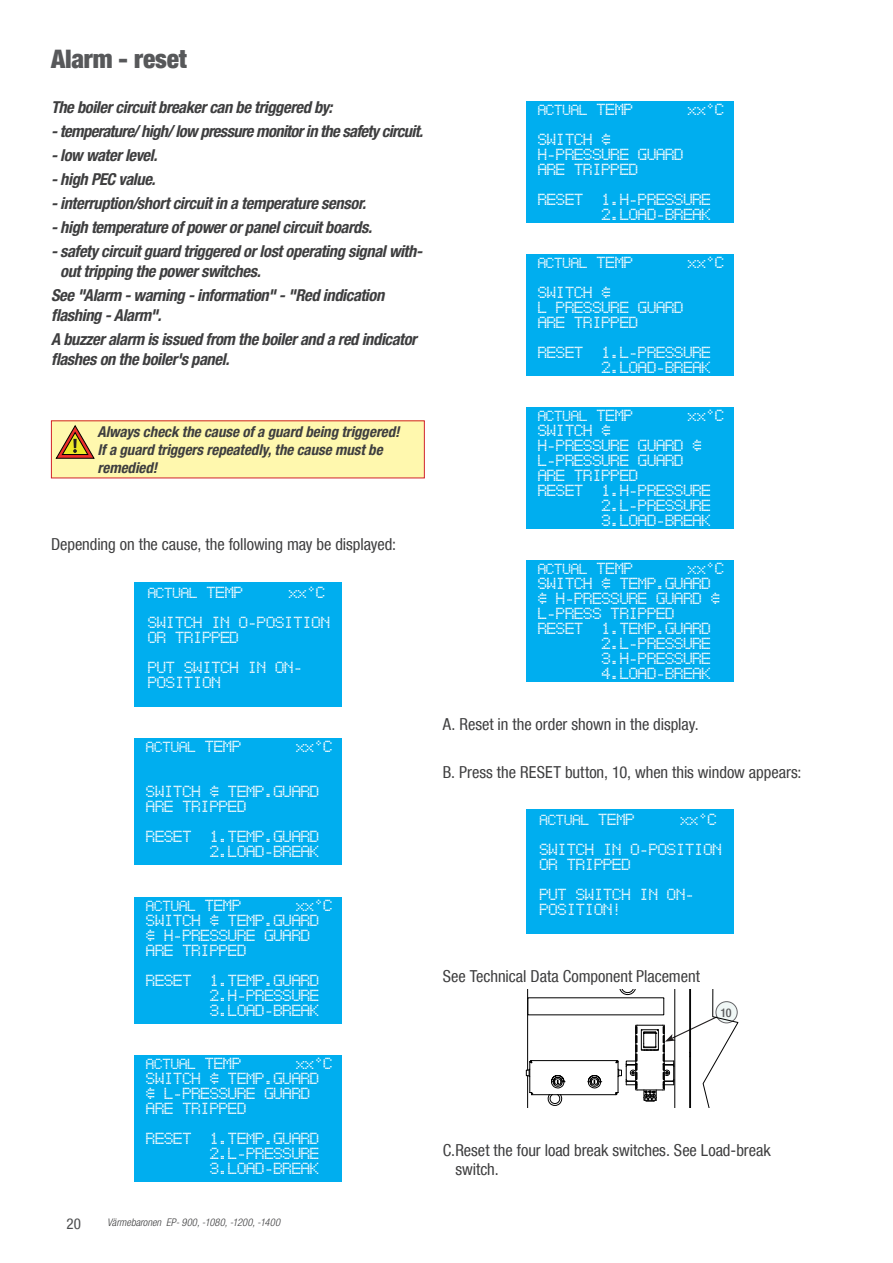
<style>
.page{position:relative;width:893px;height:1263px;background:#fff}
.page>*{position:absolute;margin:0;border:0;box-sizing:border-box;transform-origin:0 0}
.Sidorubrik{font:900 condensed 25.5px "Helvetica Neue LT Com";letter-spacing:-.005em;color:#57585a}
.Menytext{font:16.5px "Repetition Scrolling";color:#fff}
.Varningsruta{font:italic 700 condensed 16.5px/19.8px "Helvetica Neue LT Com";letter-spacing:-.025em;color:#3e3e3f}
.Brödtext{font:condensed 16.5px/19.8px "Helvetica Neue LT Com";letter-spacing:-.005em;color:#3e3e3f}
.Varningsruta-2{font:italic 700 condensed 15px/18px "Helvetica Neue LT Com";letter-spacing:-.005em;color:#3e3e3f}
.Menytext-2{font:15px "Repetition Scrolling";color:#fff}
.t1{font:condensed 15px "Helvetica Neue LT Com";color:#4b4c4d}
.t2{font:500 condensed 12px "Helvetica Neue LT Com";color:#57585a}
.t3{font:italic 300 condensed 10.5px "Helvetica Neue LT Com";color:#3e3e3f}
.s1{font-size:16.5px}
</style>
<div class="page">
<div style="left:51px;top:421px;width:373px;height:57px;background:#fff8ae"></div>
<svg style="left:56px;top:426px;width:38px;height:32px"></svg>
<div style="left:134px;top:582px;width:208px;height:125px;background:#00aeef"></div>
<div style="left:134px;top:738px;width:208px;height:127px;background:#00aeef"></div>
<div style="left:134px;top:897px;width:208px;height:127px;background:#00aeef"></div>
<div style="left:134px;top:1055px;width:208px;height:127px;background:#00aeef"></div>
<div style="left:526px;top:101px;width:208px;height:122px;background:#00aeef"></div>
<div style="left:526px;top:254px;width:208px;height:121px;background:#00aeef"></div>
<div style="left:526px;top:407px;width:208px;height:121px;background:#00aeef"></div>
<div style="left:526px;top:560px;width:208px;height:121px;background:#00aeef"></div>
<div style="left:526px;top:809px;width:208px;height:125px;background:#00aeef"></div>
<svg style="left:525px;top:990px;width:214px;height:117px"></svg>
<p class="Sidorubrik" style="left:51px;top:44px;width:137px">Alarm - reset</p>
<p class="Varningsruta" style="left:51px;top:97px;width:283px">The boiler circuit breaker can be triggered by:</p>
<p class="Varningsruta" style="left:51px;top:121px;width:374px">- temperature/ high/ low pressure monitor in the safety circuit.</p>
<p class="Varningsruta" style="left:51px;top:145px;width:108px">- low water level.</p>
<p class="Varningsruta" style="left:51px;top:169px;width:106px">- high PEC value.</p>
<p class="Varningsruta" style="left:51px;top:193px;width:317px">- interruption/short circuit in a temperature sensor.</p>
<p class="Varningsruta" style="left:51px;top:218px;width:322px">- high temperature of power or panel circuit boards.</p>
<p class="Varningsruta" style="left:60px;top:242px;width:364px;text-indent:-9px">- safety circuit guard triggered or lost operating signal with&shy;out tripping the power switches.</p>
<p class="Varningsruta" style="left:51px;top:285px;width:335px">See "Alarm - warning - information" - "Red indication flashing - Alarm".</p>
<p class="Varningsruta" style="left:51px;top:329px;width:367px">A buzzer alarm is issued from the boiler and a red indicator flashes on the boiler's panel.</p>
<p class="Varningsruta-2" style="left:98px;top:423px;width:303px">Always check the cause of a guard being triggered!<br>If a guard triggers repeatedly, the cause must be remedied!</p>
<p class="Brödtext" style="left:51px;top:535px;width:347px">Depending on the cause, the following may be displayed:</p>
<p class="Menytext-2" style="left:148px;top:584px;width:97px">ACTUAL <span class="s1">TEMP</span></p>
<p class="Menytext" style="left:288px;top:582px;width:38px">xx°C</p>
<p class="Menytext" style="left:148px;top:612px;width:184px">SWITCH IN 0-POSITION</p>
<p class="Menytext" style="left:148px;top:627px;width:93px">OR TRIPPED</p>
<p class="Menytext" style="left:148px;top:657px;width:156px">PUT SWITCH IN ON-</p>
<p class="Menytext" style="left:148px;top:672px;width:74px">POSITION</p>
<p class="Menytext-2" style="left:146px;top:738px;width:97px">ACTUAL <span class="s1">TEMP</span></p>
<p class="Menytext" style="left:296px;top:737px;width:38px">xx°C</p>
<p class="Menytext" style="left:146px;top:782px;width:175px">SWITCH &amp; TEMP.GUARD</p>
<p class="Menytext" style="left:146px;top:797px;width:102px">ARE TRIPPED</p>
<p class="Menytext" style="left:146px;top:827px;width:175px">RESET 1.TEMP.GUARD</p>
<p class="Menytext" style="left:210px;top:842px;width:111px">2.LOAD-BREAK</p>
<p class="Menytext-2" style="left:146px;top:897px;width:97px">ACTUAL <span class="s1">TEMP</span></p>
<p class="Menytext" style="left:296px;top:895px;width:38px">xx°C</p>
<p class="Menytext" style="left:146px;top:910px;width:175px">SWITCH &amp; TEMP.GUARD</p>
<p class="Menytext" style="left:146px;top:925px;width:165px">&amp; H-PRESSURE GUARD</p>
<p class="Menytext" style="left:146px;top:940px;width:102px">ARE TRIPPED</p>
<p class="Menytext" style="left:146px;top:970px;width:175px">RESET 1.TEMP.GUARD</p>
<p class="Menytext" style="left:210px;top:985px;width:111px">2.H-PRESSURE</p>
<p class="Menytext" style="left:210px;top:1000px;width:111px">3.LOAD-BREAK</p>
<p class="Menytext-2" style="left:146px;top:1055px;width:97px">ACTUAL <span class="s1">TEMP</span></p>
<p class="Menytext" style="left:296px;top:1054px;width:38px">xx°C</p>
<p class="Menytext" style="left:146px;top:1069px;width:175px">SWITCH &amp; TEMP.GUARD</p>
<p class="Menytext" style="left:146px;top:1084px;width:165px">&amp; L-PRESSURE GUARD</p>
<p class="Menytext" style="left:146px;top:1099px;width:102px">ARE TRIPPED</p>
<p class="Menytext" style="left:146px;top:1129px;width:175px">RESET 1.TEMP.GUARD</p>
<p class="Menytext" style="left:210px;top:1144px;width:111px">2.L-PRESSURE</p>
<p class="Menytext" style="left:210px;top:1159px;width:111px">3.LOAD-BREAK</p>
<p class="t1" style="left:66px;top:1215px;width:16px">20</p>
<p class="t3" style="left:107px;top:1216px;width:174px">Värmebaronen EP- 900, -1080, -1200, -1400</p>
<p class="Menytext-2" style="left:538px;top:101px;width:97px">ACTUAL <span class="s1">TEMP</span></p>
<p class="Menytext" style="left:688px;top:100px;width:38px">xx°C</p>
<p class="Menytext" style="left:538px;top:130px;width:74px">SWITCH &amp;</p>
<p class="Menytext" style="left:538px;top:145px;width:147px">H-PRESSURE GUARD</p>
<p class="Menytext" style="left:538px;top:160px;width:102px">ARE TRIPPED</p>
<p class="Menytext" style="left:538px;top:190px;width:175px">RESET 1.H-PRESSURE</p>
<p class="Menytext" style="left:601px;top:205px;width:111px">2.LOAD-BREAK</p>
<p class="Menytext-2" style="left:538px;top:254px;width:97px">ACTUAL <span class="s1">TEMP</span></p>
<p class="Menytext" style="left:688px;top:253px;width:38px">xx°C</p>
<p class="Menytext" style="left:538px;top:283px;width:74px">SWITCH &amp;</p>
<p class="Menytext" style="left:538px;top:298px;width:147px">L PRESSURE GUARD</p>
<p class="Menytext" style="left:538px;top:313px;width:102px">ARE TRIPPED</p>
<p class="Menytext" style="left:538px;top:343px;width:175px">RESET 1.L-PRESSURE</p>
<p class="Menytext" style="left:601px;top:358px;width:111px">2.LOAD-BREAK</p>
<p class="Menytext-2" style="left:538px;top:407px;width:97px">ACTUAL <span class="s1">TEMP</span></p>
<p class="Menytext" style="left:688px;top:406px;width:38px">xx°C</p>
<p class="Menytext" style="left:538px;top:421px;width:74px">SWITCH &amp;</p>
<p class="Menytext" style="left:538px;top:436px;width:165px">H-PRESSURE GUARD &amp;</p>
<p class="Menytext" style="left:538px;top:451px;width:147px">L-PRESSURE GUARD</p>
<p class="Menytext" style="left:538px;top:466px;width:102px">ARE TRIPPED</p>
<p class="Menytext" style="left:538px;top:481px;width:175px">RESET 1.H-PRESSURE</p>
<p class="Menytext" style="left:601px;top:496px;width:111px">2.L-PRESSURE</p>
<p class="Menytext" style="left:601px;top:511px;width:111px">3.LOAD-BREAK</p>
<p class="Menytext-2" style="left:538px;top:560px;width:97px">ACTUAL <span class="s1">TEMP</span></p>
<p class="Menytext" style="left:688px;top:558px;width:38px">xx°C</p>
<p class="Menytext" style="left:538px;top:573px;width:175px">SWITCH &amp; TEMP.GUARD</p>
<p class="Menytext" style="left:538px;top:588px;width:184px">&amp; H-PRESSURE GUARD &amp;</p>
<p class="Menytext" style="left:538px;top:603px;width:138px">L-PRESS TRIPPED</p>
<p class="Menytext" style="left:538px;top:618px;width:175px">RESET 1.TEMP.GUARD</p>
<p class="Menytext" style="left:601px;top:633px;width:111px">2.L-PRESSURE</p>
<p class="Menytext" style="left:601px;top:648px;width:111px">3.H-PRESSURE</p>
<p class="Menytext" style="left:601px;top:663px;width:111px">4.LOAD-BREAK</p>
<p class="Brödtext" style="left:443px;top:714px;width:257px">A. Reset in the order shown in the display.</p>
<p class="Brödtext" style="left:443px;top:762px;width:360px">B. Press the RESET button, 10, when this window appears:</p>
<p class="Menytext-2" style="left:539px;top:811px;width:97px">ACTUAL <span class="s1">TEMP</span></p>
<p class="Menytext" style="left:680px;top:809px;width:38px">xx°C</p>
<p class="Menytext" style="left:539px;top:839px;width:184px">SWITCH IN 0-POSITION</p>
<p class="Menytext" style="left:539px;top:854px;width:93px">OR TRIPPED</p>
<p class="Menytext" style="left:539px;top:884px;width:156px">PUT SWITCH IN ON-</p>
<p class="Menytext" style="left:539px;top:899px;width:83px">POSITION!</p>
<p class="Brödtext" style="left:443px;top:966px;width:259px">See Technical Data Component Placement</p>
<p class="t2" style="left:720px;top:1005px;width:13px">10</p>
<p class="Brödtext" style="left:455px;top:1139px;width:317px;text-indent:-13px">C.Reset the four load break switches. See Load-break switch.</p>
</div>
